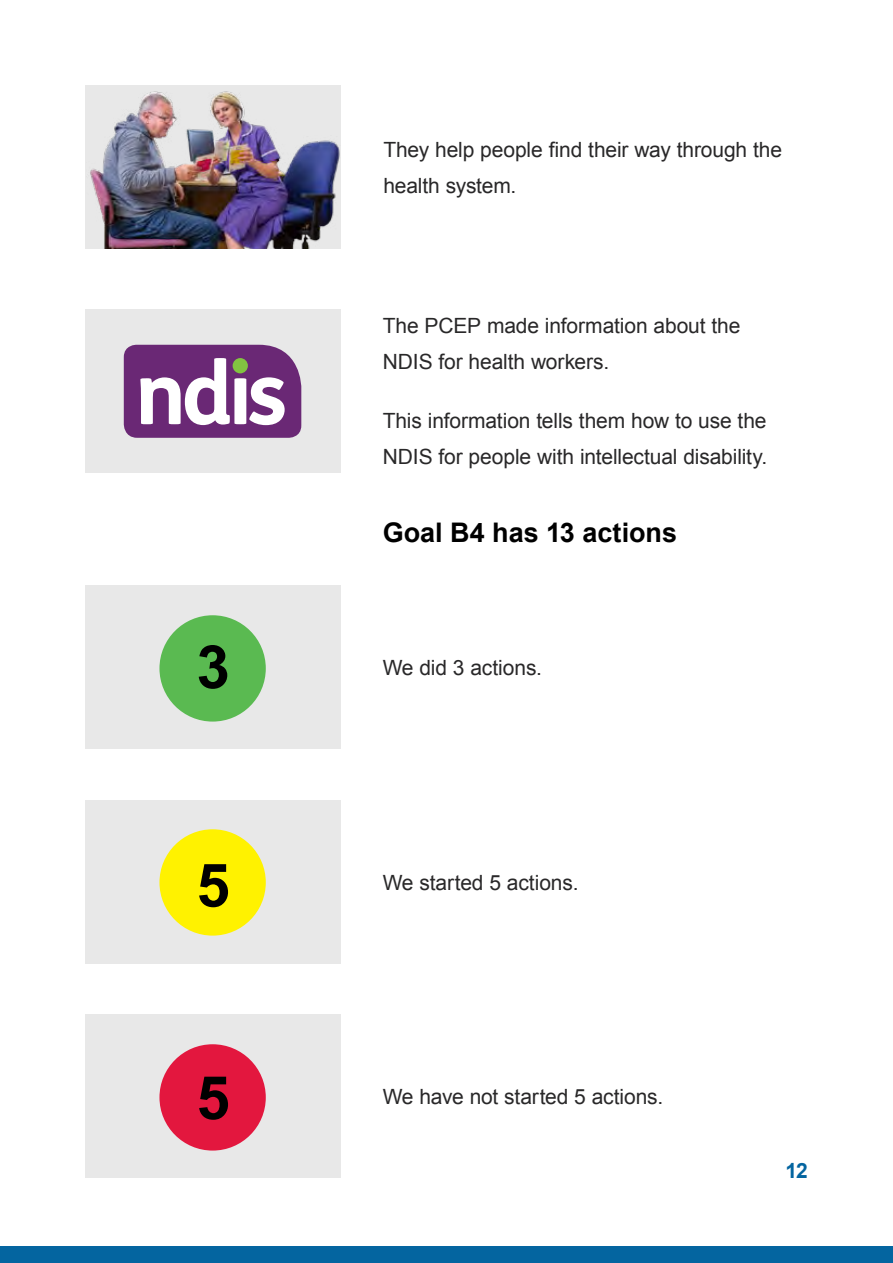
<style>
.page{position:relative;width:893px;height:1263px;background:#fff}
.page>*{position:absolute;margin:0;border:0;box-sizing:border-box;transform-origin:0 0}
.t1{font:700 60px "Arial";color:#000}
.t2{font:700 27px "Arial";color:#000}
.t3{font:21px/36px "Arial";letter-spacing:-.005em;color:#292829}
.t4{font:700 21px "Arial";color:#0465a0}
</style>
<div class="page">
<div style="left:0;top:1246px;width:893px;height:17px;background:#0465a0"></div>
<div style="left:85px;top:309px;width:255px;height:164px;background:#e8e8e8"></div>
<svg style="left:124px;top:345px;width:177px;height:93px"></svg>
<div style="left:233px;top:358px;width:15px;height:15px;background:#82c341;border-radius:50%"></div>
<div style="left:85px;top:800px;width:255px;height:164px;background:#e8e8e8"></div>
<div style="left:85px;top:585px;width:255px;height:164px;background:#e8e8e8"></div>
<div style="left:85px;top:1014px;width:255px;height:164px;background:#e8e8e8"></div>
<div style="left:159px;top:829px;width:107px;height:106px;background:#fff200;border-radius:50%"></div>
<div style="left:159px;top:615px;width:107px;height:106px;background:#5aba51;border-radius:50%"></div>
<div style="left:159px;top:1044px;width:107px;height:106px;background:#e3173e;border-radius:50%"></div>
<img style="left:87px;top:85px;width:254px;height:164px">
<h1 class="t1" style="left:196px;top:627px;width:35px">3</h1>
<h1 class="t1" style="left:196px;top:846px;width:35px">5</h1>
<h1 class="t1" style="left:196px;top:1058px;width:35px">5</h1>
<p class="t3" style="left:383px;top:131px;width:400px">They help people find their way through the health system.</p>
<p class="t3" style="left:383px;top:308px;width:359px">The PCEP made information about the<br>NDIS for health workers.</p>
<p class="t3" style="left:383px;top:402px;width:386px">This information tells them how to use the<br>NDIS for people with intellectual disability.</p>
<h2 class="t2" style="left:383px;top:515px;width:296px">Goal B4 has 13 actions</h2>
<p class="t3" style="left:383px;top:649px;width:161px">We did 3 actions.</p>
<p class="t3" style="left:383px;top:864px;width:197px">We started 5 actions.</p>
<p class="t3" style="left:383px;top:1078px;width:282px">We have not started 5 actions.</p>
<p class="t4" style="left:786px;top:1157px;width:24px">12</p>
</div>
